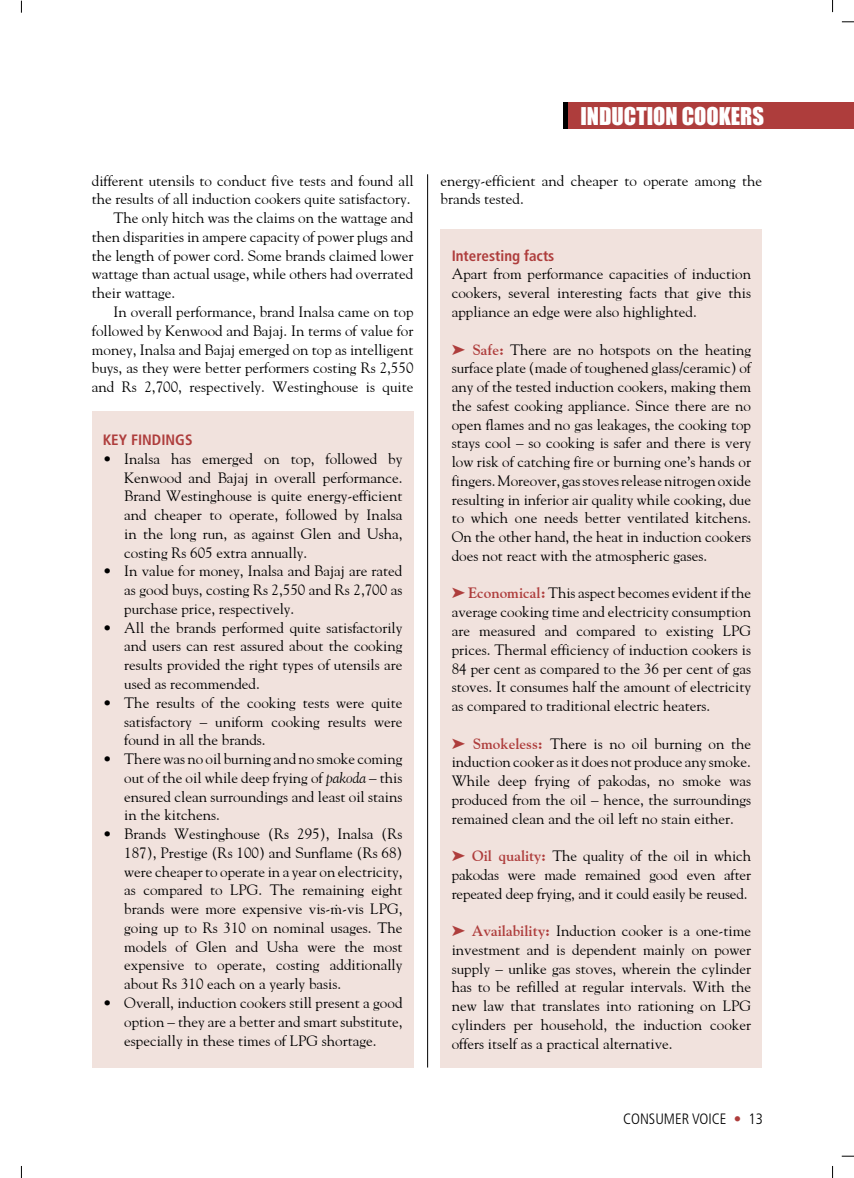
<style>
.page{position:relative;width:854px;height:1178px;background:#fff}
.page>*{position:absolute;margin:0;border:0;box-sizing:border-box;transform-origin:0 0}
.t1{font:22.5px "Impact";color:#fff}
.t2{font:15px/18.8px "Gaudiya";color:#000;text-align:justify}
.t3{font:700 condensed 15px "Frutiger";color:#ae3d3c}
.t4{font:300 condensed 15px "Frutiger";color:#000}
.s1{font-style:italic}
.s2{font-weight:700;color:#ae3d3c}
.s3{color:#ae3d3c}
</style>
<div class="page">
<svg style="left:21px;top:1px;width:1px;height:12px"></svg>
<svg style="left:832px;top:0;width:1px;height:12px"></svg>
<svg style="left:841px;top:1155px;width:12px;height:1px"></svg>
<div style="left:92px;top:411px;width:321px;height:656px;background:#f1e2dd"></div>
<div style="left:440px;top:229px;width:321px;height:838px;background:#f1e2dd"></div>
<hr style="left:427px;top:174px;width:1px;height:893px;background:#000">
<div style="left:563px;top:102px;width:11px;height:27px;background:#000"></div>
<div style="left:568px;top:102px;width:285px;height:27px;background:#ae3d3c"></div>
<p class="t2" style="left:92px;top:171px;width:323px">different utensils to conduct five tests and found all</p>
<p class="t2" style="left:92px;top:189px;width:320px">the results of all induction cookers quite satisfactory.</p>
<p class="t2" style="left:113px;top:208px;width:301px">The only hitch was the claims on the wattage and</p>
<p class="t2" style="left:92px;top:227px;width:323px">then disparities in ampere capacity of power plugs and</p>
<p class="t2" style="left:92px;top:246px;width:323px">the length of power cord. Some brands claimed lower</p>
<p class="t2" style="left:92px;top:264px;width:323px">wattage than actual usage, while others had overrated</p>
<p class="t2" style="left:92px;top:283px;width:85px">their wattage.</p>
<p class="t2" style="left:113px;top:302px;width:301px">In overall performance, brand Inalsa came on top</p>
<p class="t2" style="left:92px;top:321px;width:323px">followed by Kenwood and Bajaj. In terms of value for</p>
<p class="t2" style="left:92px;top:339px;width:323px">money, Inalsa and Bajaj emerged on top as intelligent</p>
<p class="t2" style="left:92px;top:358px;width:323px">buys, as they were better performers costing Rs 2,550</p>
<p class="t2" style="left:92px;top:377px;width:323px">and Rs 2,700, respectively. Westinghouse is quite</p>
<p class="t3" style="left:103px;top:431px;width:91px">KEY FINDINGS</p>
<p class="t2" style="left:124px;top:449px;width:279px;text-indent:-22px">• Inalsa has emerged on top, followed by Kenwood and Bajaj in overall performance.<br>Brand Westinghouse is quite energy-efficient and cheaper to operate, followed by Inalsa in the long run, as against Glen and Usha, costing Rs 605 extra annually.</p>
<p class="t2" style="left:124px;top:561px;width:279px;text-indent:-22px">• In value for money, Inalsa and Bajaj are rated as good buys, costing Rs 2,550 and Rs 2,700 as purchase price, respectively.</p>
<p class="t2" style="left:124px;top:617px;width:279px;text-indent:-22px">• All the brands performed quite satisfactorily and users can rest assured about the cooking results provided the right types of utensils are used as recommended.</p>
<p class="t2" style="left:124px;top:692px;width:279px;text-indent:-22px">• The results of the cooking tests were quite satisfactory – uniform cooking results were found in all the brands.</p>
<p class="t2" style="left:124px;top:749px;width:279px;text-indent:-22px">• There was no oil burning and no smoke coming out of the oil while deep frying of <span class="s1">pakoda</span> – this ensured clean surroundings and least oil stains in the kitchens.</p>
<p class="t2" style="left:124px;top:824px;width:279px;text-indent:-22px">• Brands Westinghouse (Rs 295), Inalsa (Rs 187), Prestige (Rs 100) and Sunflame (Rs 68) were cheaper to operate in a year on electricity, as compared to LPG. The remaining eight brands were more expensive vis-à-vis LPG, going up to Rs 310 on nominal usages. The models of Glen and Usha were the most expensive to operate, costing additionally about Rs 310 each on a yearly basis.</p>
<p class="t2" style="left:124px;top:992px;width:279px;text-indent:-22px">• Overall, induction cookers still present a good option – they are a better and smart substitute, especially in these times of LPG shortage.</p>
<h1 class="t1" style="left:580px;top:99px;width:185px">INDUCTION COOKERS</h1>
<p class="t2" style="left:440px;top:171px;width:323px">energy-efficient and cheaper to operate among the brands tested.</p>
<p class="t3" style="left:451px;top:246px;width:104px">Interesting facts</p>
<p class="t2" style="left:451px;top:264px;width:301px">Apart from performance capacities of induction cookers, several interesting facts that give this appliance an edge were also highlighted.</p>
<p class="t2" style="left:451px;top:339px;width:301px;text-indent:21px"><span class="s2">Safe:</span> There are no hotspots on the heating surface plate (made of toughened glass/ceramic) of any of the tested induction cookers, making them the safest cooking appliance. Since there are no open flames and no gas leakages, the cooking top stays cool – so cooking is safer and there is very low risk of catching fire or burning one’s hands or fingers. Moreover, gas stoves release nitrogen oxide resulting in inferior air quality while cooking, due to which one needs better ventilated kitchens.<br>On the other hand, the heat in induction cookers does not react with the atmospheric gases.</p>
<p class="t2" style="left:451px;top:583px;width:301px;text-indent:16px"><span class="s2">Economical:</span> This aspect becomes evident if the average cooking time and electricity consumption are measured and compared to existing LPG prices. Thermal efficiency of induction cookers is 84 per cent as compared to the 36 per cent of gas stoves. It consumes half the amount of electricity as compared to traditional electric heaters.</p>
<p class="t2" style="left:451px;top:733px;width:301px;text-indent:21px"><span class="s2">Smokeless:</span> There is no oil burning on the induction cooker as it does not produce any smoke.<br>While deep frying of pakodas, no smoke was produced from the oil – hence, the surroundings remained clean and the oil left no stain either.</p>
<p class="t2" style="left:451px;top:846px;width:301px;text-indent:21px"><span class="s2">Oil quality:</span> The quality of the oil in which pakodas were made remained good even after repeated deep frying, and it could easily be reused.</p>
<p class="t2" style="left:451px;top:921px;width:301px;text-indent:20px"><span class="s2">Availability:</span> Induction cooker is a one-time investment and is dependent mainly on power supply – unlike gas stoves, wherein the cylinder has to be refilled at regular intervals. With the new law that translates into rationing on LPG cylinders per household, the induction cooker offers itself as a practical alternative.</p>
<p class="t4" style="left:623px;top:1109px;width:141px">CONSUMER VOICE <span class="s3">•</span> 13</p>
</div>
